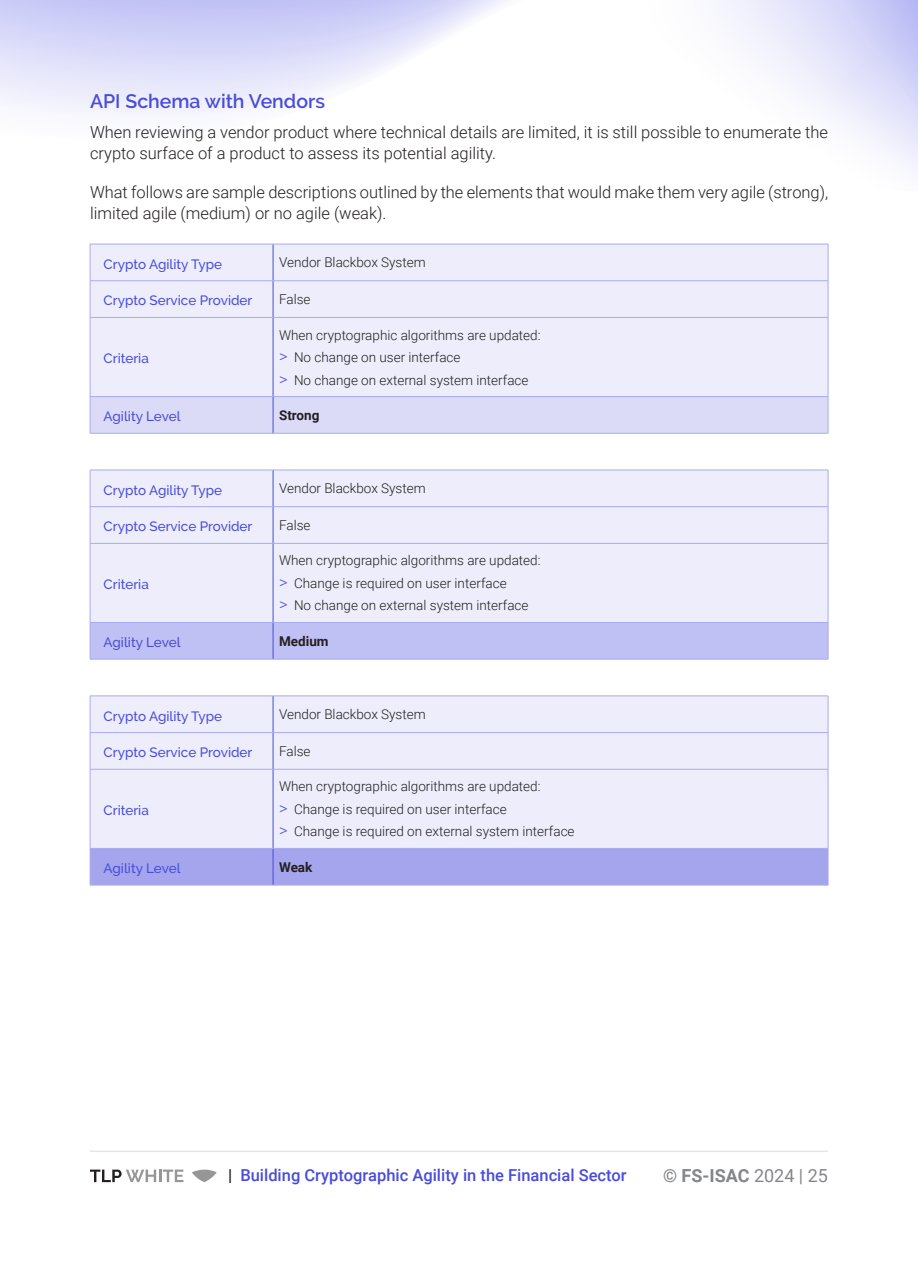
<style>
.page{position:relative;width:918px;height:1263px;background:#fff}
.page>*{position:absolute;margin:0;border:0;box-sizing:border-box;transform-origin:0 0}
.t1{font:600 19.5px "Raleway";color:#494cdb}
.t2{font:700 18px "Roboto";color:#858689}
.t3{font:300 16.5px/21px "Roboto";color:#231f20}
.t4{font:500 16.5px "Roboto";color:#494cdb}
.t5{font:300 13.5px/22.5px "Roboto";color:#231f20}
.t6{font:500 13.5px "Raleway";color:#494cdb}
.t7{font:700 13.5px "Roboto";color:#231f20}
.s1{font-size:16.5px;color:#494cdb}
.s2{color:#231f20}
.s3{font-weight:400}
</style>
<div class="page">
<hr style="left:90px;top:1150px;width:738px;height:2px;background:#e5e5e5">
<svg style="left:90px;top:1169px;width:93px;height:13px"></svg>
<svg style="left:192px;top:1169px;width:25px;height:13px"></svg>
<svg style="left:90px;top:245px;width:738px;height:603px;background:#efeffb"></svg>
<div style="left:91px;top:397px;width:737px;height:36px;background:#dbdbf8"></div>
<div style="left:91px;top:623px;width:737px;height:36px;background:#bfc0f3"></div>
<div style="left:91px;top:849px;width:737px;height:36px;background:#a4a5ed"></div>
<hr style="left:273px;top:244px;width:1px;height:37px;background:#494cdb">
<hr style="left:273px;top:281px;width:1px;height:36px;background:#494cdb">
<hr style="left:273px;top:317px;width:1px;height:79px;background:#494cdb">
<hr style="left:273px;top:397px;width:1px;height:36px;background:#494cdb">
<hr style="left:273px;top:470px;width:1px;height:37px;background:#494cdb">
<hr style="left:273px;top:507px;width:1px;height:36px;background:#494cdb">
<hr style="left:273px;top:543px;width:1px;height:79px;background:#494cdb">
<hr style="left:273px;top:696px;width:1px;height:36px;background:#494cdb">
<hr style="left:273px;top:733px;width:1px;height:36px;background:#494cdb">
<hr style="left:273px;top:769px;width:1px;height:79px;background:#494cdb">
<hr style="left:273px;top:848px;width:1px;height:37px;background:#494cdb">
<hr style="left:273px;top:622px;width:1px;height:37px;background:#494cdb">
<hr style="left:90px;top:244px;width:183px;height:1px;background:#aaabee">
<hr style="left:90px;top:244px;width:1px;height:37px;background:#aaabee">
<hr style="left:273px;top:244px;width:555px;height:1px;background:#aaabee">
<hr style="left:828px;top:244px;width:1px;height:37px;background:#aaabee">
<hr style="left:90px;top:280px;width:183px;height:1px;background:#aaabee">
<hr style="left:90px;top:281px;width:1px;height:36px;background:#aaabee">
<hr style="left:273px;top:280px;width:555px;height:1px;background:#aaabee">
<hr style="left:828px;top:281px;width:1px;height:36px;background:#aaabee">
<hr style="left:90px;top:317px;width:183px;height:1px;background:#aaabee">
<hr style="left:90px;top:317px;width:1px;height:79px;background:#aaabee">
<hr style="left:273px;top:317px;width:555px;height:1px;background:#aaabee">
<hr style="left:828px;top:317px;width:1px;height:79px;background:#aaabee">
<hr style="left:90px;top:396px;width:183px;height:1px;background:#aaabee">
<hr style="left:90px;top:397px;width:1px;height:36px;background:#aaabee">
<hr style="left:273px;top:396px;width:555px;height:1px;background:#aaabee">
<hr style="left:828px;top:397px;width:1px;height:36px;background:#aaabee">
<hr style="left:90px;top:433px;width:183px;height:1px;background:#aaabee">
<hr style="left:273px;top:433px;width:555px;height:1px;background:#aaabee">
<hr style="left:90px;top:470px;width:183px;height:1px;background:#aaabee">
<hr style="left:90px;top:470px;width:1px;height:37px;background:#aaabee">
<hr style="left:273px;top:470px;width:555px;height:1px;background:#aaabee">
<hr style="left:828px;top:470px;width:1px;height:37px;background:#aaabee">
<hr style="left:90px;top:506px;width:183px;height:1px;background:#aaabee">
<hr style="left:90px;top:507px;width:1px;height:36px;background:#aaabee">
<hr style="left:273px;top:506px;width:555px;height:1px;background:#aaabee">
<hr style="left:828px;top:507px;width:1px;height:36px;background:#aaabee">
<hr style="left:90px;top:543px;width:183px;height:1px;background:#aaabee">
<hr style="left:90px;top:543px;width:1px;height:79px;background:#aaabee">
<hr style="left:273px;top:543px;width:555px;height:1px;background:#aaabee">
<hr style="left:828px;top:543px;width:1px;height:79px;background:#aaabee">
<hr style="left:90px;top:622px;width:183px;height:1px;background:#aaabee">
<hr style="left:90px;top:622px;width:1px;height:37px;background:#aaabee">
<hr style="left:273px;top:622px;width:555px;height:1px;background:#aaabee">
<hr style="left:828px;top:622px;width:1px;height:37px;background:#aaabee">
<hr style="left:90px;top:659px;width:183px;height:1px;background:#aaabee">
<hr style="left:273px;top:659px;width:555px;height:1px;background:#aaabee">
<hr style="left:90px;top:696px;width:183px;height:1px;background:#aaabee">
<hr style="left:90px;top:696px;width:1px;height:36px;background:#aaabee">
<hr style="left:273px;top:696px;width:555px;height:1px;background:#aaabee">
<hr style="left:828px;top:696px;width:1px;height:36px;background:#aaabee">
<hr style="left:90px;top:732px;width:183px;height:1px;background:#aaabee">
<hr style="left:90px;top:733px;width:1px;height:36px;background:#aaabee">
<hr style="left:273px;top:732px;width:555px;height:1px;background:#aaabee">
<hr style="left:828px;top:733px;width:1px;height:36px;background:#aaabee">
<hr style="left:90px;top:769px;width:183px;height:1px;background:#aaabee">
<hr style="left:90px;top:769px;width:1px;height:79px;background:#aaabee">
<hr style="left:273px;top:769px;width:555px;height:1px;background:#aaabee">
<hr style="left:828px;top:769px;width:1px;height:79px;background:#aaabee">
<hr style="left:90px;top:848px;width:183px;height:1px;background:#aaabee">
<hr style="left:90px;top:848px;width:1px;height:37px;background:#aaabee">
<hr style="left:273px;top:848px;width:555px;height:1px;background:#aaabee">
<hr style="left:828px;top:848px;width:1px;height:37px;background:#aaabee">
<hr style="left:90px;top:885px;width:183px;height:1px;background:#aaabee">
<hr style="left:273px;top:885px;width:555px;height:1px;background:#aaabee">
<h1 class="t1" style="left:90px;top:90px;width:237px">API Schema with Vendors</h1>
<p class="t3" style="left:90px;top:121px;width:740px">When reviewing a vendor product where technical details are limited, it is still possible to enumerate the crypto surface of a product to assess its potential agility.</p>
<p class="t3" style="left:90px;top:181px;width:740px">What follows are sample descriptions outlined by the elements that would make them very agile (strong), limited agile (medium) or no agile (weak).</p>
<p class="t6" style="left:104px;top:256px;width:120px">Crypto Agility Type</p>
<p class="t5" style="left:279px;top:251px;width:148px">Vendor Blackbox System</p>
<p class="t6" style="left:104px;top:293px;width:150px">Crypto Service Provider</p>
<p class="t5" style="left:279px;top:288px;width:33px">False</p>
<p class="t6" style="left:104px;top:351px;width:47px">Criteria</p>
<p class="t5" style="left:279px;top:323px;width:263px">When cryptographic algorithms are updated: <span class="s1">&gt;</span> No change on user interface<br><span class="s1">&gt;</span> No change on external system interface</p>
<p class="t6" style="left:104px;top:409px;width:79px">Agility Level</p>
<p class="t7" style="left:279px;top:406px;width:42px">Strong</p>
<p class="t6" style="left:104px;top:482px;width:120px">Crypto Agility Type</p>
<p class="t5" style="left:279px;top:477px;width:148px">Vendor Blackbox System</p>
<p class="t6" style="left:104px;top:519px;width:150px">Crypto Service Provider</p>
<p class="t5" style="left:279px;top:513px;width:33px">False</p>
<p class="t6" style="left:104px;top:577px;width:47px">Criteria</p>
<p class="t5" style="left:279px;top:549px;width:263px">When cryptographic algorithms are updated: <span class="s1">&gt;</span> Change is required on user interface<br><span class="s1">&gt;</span> No change on external system interface</p>
<p class="t6" style="left:104px;top:635px;width:79px">Agility Level</p>
<p class="t7" style="left:279px;top:632px;width:51px">Medium</p>
<p class="t6" style="left:104px;top:708px;width:120px">Crypto Agility Type</p>
<p class="t5" style="left:279px;top:703px;width:148px">Vendor Blackbox System</p>
<p class="t6" style="left:104px;top:745px;width:150px">Crypto Service Provider</p>
<p class="t5" style="left:279px;top:739px;width:33px">False</p>
<p class="t6" style="left:104px;top:803px;width:47px">Criteria</p>
<p class="t5" style="left:279px;top:775px;width:297px">When cryptographic algorithms are updated:<br><span class="s1">&gt;</span> Change is required on user interface<br><span class="s1">&gt;</span> Change is required on external system interface</p>
<p class="t6" style="left:104px;top:860px;width:79px">Agility Level</p>
<p class="t7" style="left:279px;top:857px;width:35px">Weak</p>
<p class="t4" style="left:228px;top:1163px;width:400px"><span class="s2">|</span> Building Cryptographic Agility in the Financial Sector</p>
<h2 class="t2" style="left:663px;top:1163px;width:167px">© FS-ISAC <span class="s3">2024 | 25</span></h2>
</div>
